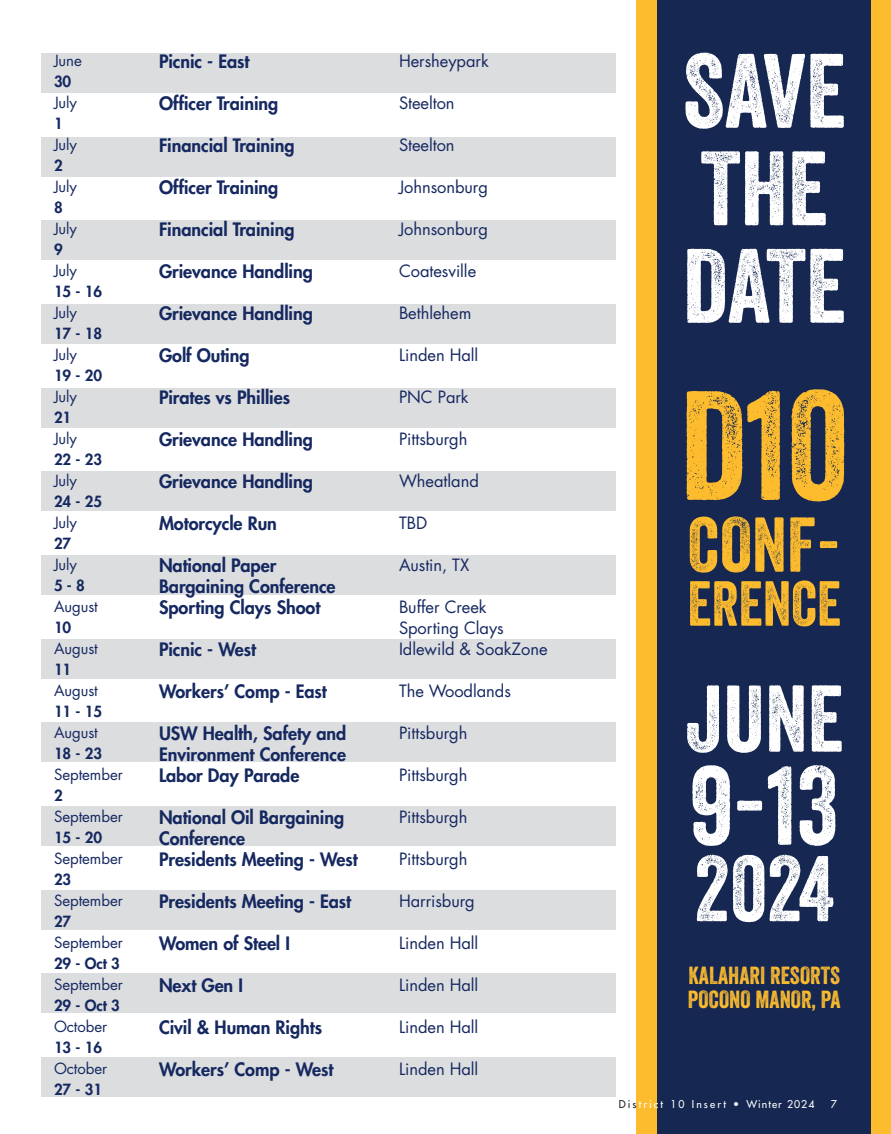
<style>
.page{position:relative;width:891px;height:1134px;background:#fff}
.page>*{position:absolute;margin:0;border:0;box-sizing:border-box;transform-origin:0 0}
.t1{font:150px "Veneer";color:#fdbb2e}
.t2{font:108px "Veneer";color:#fff}
.t3{font:102px/97.5px "Veneer";color:#fff}
.t4{font:91.5px "Veneer";color:#fff}
.t5{font:90px "Veneer";color:#fff}
.t6{font:75px "Veneer";color:#fdbb2e}
.t7{font:61.5px "Veneer";color:#fdbb2e}
.t8{font:24px/24px "Veneer";color:#fdbb2e}
.t9{font:800 18px/21px "Futura Std";letter-spacing:-.005em;color:#152860}
.t10{font:16.5px/21px "Futura Std";letter-spacing:-.005em;color:#152860}
.t11{font:15px "Futura Std";letter-spacing:-.005em;color:#152860}
.t12{font:800 15px "Futura Std";letter-spacing:-.005em;color:#152860}
.t13{font:500 10.5px "Futura Std";letter-spacing:.2em;color:#fff}
.s1{color:#231f20}
</style>
<div class="page">
<div style="left:41px;top:388px;width:574px;height:39px;background:#dcdddf"></div>
<div style="left:41px;top:472px;width:574px;height:39px;background:#dcdddf"></div>
<div style="left:41px;top:555px;width:574px;height:40px;background:#dcdddf"></div>
<div style="left:41px;top:639px;width:574px;height:39px;background:#dcdddf"></div>
<div style="left:41px;top:723px;width:574px;height:39px;background:#dcdddf"></div>
<div style="left:41px;top:806px;width:574px;height:40px;background:#dcdddf"></div>
<div style="left:41px;top:890px;width:574px;height:39px;background:#dcdddf"></div>
<div style="left:41px;top:974px;width:574px;height:39px;background:#dcdddf"></div>
<div style="left:41px;top:1057px;width:574px;height:40px;background:#dcdddf"></div>
<div style="left:41px;top:304px;width:574px;height:40px;background:#dcdddf"></div>
<div style="left:41px;top:221px;width:574px;height:39px;background:#dcdddf"></div>
<div style="left:41px;top:137px;width:574px;height:39px;background:#dcdddf"></div>
<div style="left:41px;top:53px;width:574px;height:40px;background:#dcdddf"></div>
<div style="left:637px;top:0;width:254px;height:1134px;background:#fdbb2e"></div>
<div style="left:657px;top:0;width:213px;height:1134px;background:#162852"></div>
<p class="t11" style="left:54px;top:53px;width:29px">June</p>
<p class="t12" style="left:54px;top:74px;width:19px">30</p>
<p class="t11" style="left:54px;top:95px;width:25px">July</p>
<p class="t12" style="left:54px;top:116px;width:10px">1</p>
<p class="t11" style="left:54px;top:137px;width:25px">July</p>
<p class="t12" style="left:54px;top:158px;width:10px">2</p>
<p class="t11" style="left:54px;top:179px;width:25px">July</p>
<p class="t12" style="left:54px;top:200px;width:10px">8</p>
<p class="t11" style="left:54px;top:221px;width:25px">July</p>
<p class="t12" style="left:54px;top:242px;width:10px">9</p>
<p class="t11" style="left:54px;top:263px;width:25px">July</p>
<p class="t12" style="left:54px;top:284px;width:50px">15 - 16</p>
<p class="t11" style="left:54px;top:305px;width:25px">July</p>
<p class="t12" style="left:54px;top:326px;width:50px">17 - 18</p>
<p class="t11" style="left:54px;top:347px;width:25px">July</p>
<p class="t12" style="left:54px;top:368px;width:50px">19 - 20</p>
<p class="t11" style="left:54px;top:389px;width:25px">July</p>
<p class="t12" style="left:54px;top:410px;width:19px">21</p>
<p class="t11" style="left:54px;top:431px;width:25px">July</p>
<p class="t12" style="left:54px;top:452px;width:50px">22 - 23</p>
<p class="t11" style="left:54px;top:473px;width:25px">July</p>
<p class="t12" style="left:54px;top:494px;width:50px">24 - 25</p>
<p class="t11" style="left:54px;top:515px;width:25px">July</p>
<p class="t12" style="left:54px;top:536px;width:19px">27</p>
<p class="t11" style="left:54px;top:557px;width:25px">July</p>
<p class="t12" style="left:54px;top:578px;width:32px">5 - 8</p>
<p class="t11" style="left:54px;top:599px;width:45px">August</p>
<p class="t12" style="left:54px;top:620px;width:19px">10</p>
<p class="t11" style="left:54px;top:641px;width:45px">August</p>
<p class="t12" style="left:54px;top:662px;width:19px">11</p>
<p class="t11" style="left:54px;top:683px;width:45px">August</p>
<p class="t12" style="left:54px;top:704px;width:50px">11 - 15</p>
<p class="t11" style="left:54px;top:725px;width:45px">August</p>
<p class="t12" style="left:54px;top:746px;width:50px">18 - 23</p>
<p class="t11" style="left:54px;top:767px;width:70px">September</p>
<p class="t12" style="left:54px;top:788px;width:10px">2</p>
<p class="t11" style="left:54px;top:809px;width:70px">September</p>
<p class="t12" style="left:54px;top:830px;width:50px">15 - 20</p>
<p class="t11" style="left:54px;top:851px;width:70px">September</p>
<p class="t12" style="left:54px;top:872px;width:19px">23</p>
<p class="t11" style="left:54px;top:893px;width:70px">September</p>
<p class="t12" style="left:54px;top:914px;width:19px">27</p>
<p class="t11" style="left:54px;top:935px;width:70px">September</p>
<p class="t12" style="left:54px;top:956px;width:67px">29 - Oct 3</p>
<p class="t11" style="left:54px;top:977px;width:70px">September</p>
<p class="t12" style="left:54px;top:998px;width:67px">29 - Oct 3</p>
<p class="t11" style="left:54px;top:1019px;width:55px">October</p>
<p class="t12" style="left:54px;top:1040px;width:50px">13 - 16</p>
<p class="t11" style="left:54px;top:1061px;width:55px">October</p>
<p class="t12" style="left:54px;top:1082px;width:50px">27 - 31</p>
<p class="t9" style="left:159px;top:52px;width:92px">Picnic - East</p>
<p class="t9" style="left:159px;top:94px;width:121px">Officer Training</p>
<p class="t9" style="left:159px;top:136px;width:137px">Financial Training</p>
<p class="t9" style="left:159px;top:178px;width:121px">Officer Training</p>
<p class="t9" style="left:159px;top:220px;width:137px">Financial Training</p>
<p class="t9" style="left:159px;top:262px;width:155px">Grievance Handling</p>
<p class="t9" style="left:159px;top:304px;width:155px">Grievance Handling</p>
<p class="t9" style="left:159px;top:346px;width:92px">Golf Outing</p>
<p class="t9" style="left:159px;top:388px;width:133px">Pirates vs Phillies</p>
<p class="t9" style="left:159px;top:430px;width:155px">Grievance Handling</p>
<p class="t9" style="left:159px;top:472px;width:155px">Grievance Handling</p>
<p class="t9" style="left:159px;top:514px;width:120px">Motorcycle Run</p>
<p class="t9" style="left:159px;top:556px;width:178px">National Paper<br>Bargaining Conference<br>Sporting Clays Shoot</p>
<p class="t9" style="left:159px;top:640px;width:99px">Picnic - West</p>
<p class="t9" style="left:159px;top:682px;width:169px">Workers’ Comp - East</p>
<p class="t9" style="left:159px;top:724px;width:189px;text-align:justify">USW Health, Safety and Environment Conference Labor Day Parade</p>
<p class="t9" style="left:159px;top:808px;width:200px">National Oil Bargaining<br>Conference<br>Presidents Meeting - West</p>
<p class="t9" style="left:159px;top:892px;width:194px">Presidents Meeting - East</p>
<p class="t9" style="left:159px;top:934px;width:132px">Women of Steel I</p>
<p class="t9" style="left:159px;top:976px;width:86px">Next Gen I</p>
<p class="t9" style="left:159px;top:1018px;width:165px">Civil &amp; Human Rights</p>
<p class="t9" style="left:159px;top:1060px;width:176px">Workers’ Comp - West</p>
<p class="t10" style="left:399px;top:52px;width:91px">Hersheypark</p>
<p class="t10" style="left:399px;top:94px;width:57px">Steelton</p>
<p class="t10" style="left:399px;top:136px;width:57px">Steelton</p>
<p class="t10" style="left:399px;top:178px;width:91px">Johnsonburg</p>
<p class="t10" style="left:399px;top:220px;width:91px">Johnsonburg</p>
<p class="t10" style="left:399px;top:262px;width:79px">Coatesville</p>
<p class="t10" style="left:399px;top:304px;width:74px">Bethlehem</p>
<p class="t10" style="left:399px;top:346px;width:81px">Linden Hall</p>
<p class="t10" style="left:399px;top:388px;width:71px">PNC Park</p>
<p class="t10" style="left:399px;top:430px;width:70px">Pittsburgh</p>
<p class="t10" style="left:399px;top:472px;width:81px">Wheatland</p>
<p class="t10" style="left:399px;top:514px;width:30px">TBD</p>
<p class="t10" style="left:399px;top:556px;width:72px">Austin, TX</p>
<p class="t10" style="left:399px;top:598px;width:150px">Buffer Creek<br>Sporting Clays<br>Idlewild &amp; SoakZone</p>
<p class="t10" style="left:399px;top:682px;width:114px">The Woodlands</p>
<p class="t10" style="left:399px;top:724px;width:70px">Pittsburgh</p>
<p class="t10" style="left:399px;top:766px;width:70px">Pittsburgh</p>
<p class="t10" style="left:399px;top:808px;width:70px">Pittsburgh</p>
<p class="t10" style="left:399px;top:850px;width:70px">Pittsburgh</p>
<p class="t10" style="left:399px;top:891px;width:77px">Harrisburg</p>
<p class="t10" style="left:399px;top:933px;width:81px">Linden Hall</p>
<p class="t10" style="left:399px;top:975px;width:81px">Linden Hall</p>
<p class="t10" style="left:399px;top:1017px;width:81px">Linden Hall</p>
<p class="t10" style="left:399px;top:1059px;width:81px">Linden Hall</p>
<h3 class="t3" style="left:683px;top:42px;width:165px">SAVE<br>THE<br>DATE</h3>
<h1 class="t1" style="left:680px;top:360px;width:170px">D10</h1>
<h3 class="t6" style="left:688px;top:499px;width:154px">CONF-</h3>
<h3 class="t7" style="left:687px;top:566px;width:155px">ERENCE</h3>
<h3 class="t4" style="left:685px;top:663px;width:160px">JUNE</h3>
<h2 class="t2" style="left:690px;top:744px;width:150px">9-13</h2>
<h3 class="t5" style="left:694px;top:837px;width:141px">2024</h3>
<h3 class="t8" style="left:688px;top:963px;width:154px">KALAHARI RESORTS<br>POCONO MANOR, PA</h3>
<p class="t13" style="left:619px;top:1099px;width:197px"><span class="s1">Dis</span>trict 10 Insert • Winter 2024</p>
<p class="t13" style="left:831px;top:1099px;width:8px">7</p>
</div>
